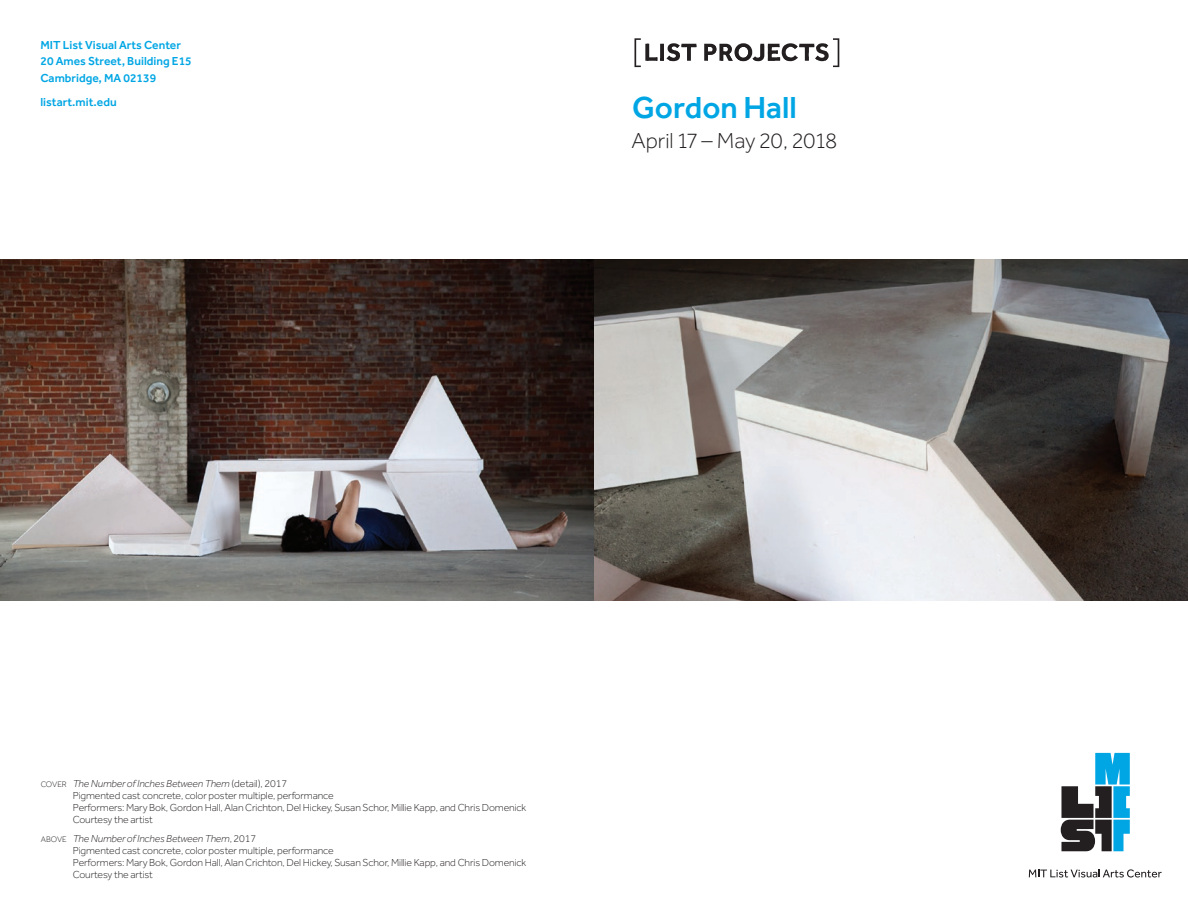
<style>
.page{position:relative;width:1188px;height:918px;background:#fff}
.page>*{position:absolute;margin:0;border:0;box-sizing:border-box;transform-origin:0 0}
.Text_panel_head{font:500 31.5px "Effra";color:#00a6e4}
.Front_cover_date{font:300 22.5px "Effra";color:#231f20}
.t1{font:500 12px/16.5px "Effra";color:#00a6e4}
.t2{font:300 10.5px/12px "Effra";letter-spacing:-.01em;color:#231f20}
.s1{font-size:8.25px}
.s2{font-style:italic}
</style>
<div class="page">
<svg style="left:634px;top:38px;width:205px;height:29px"></svg>
<img style="left:0;top:260px;width:1188px;height:340px">
<svg style="left:1061px;top:753px;width:69px;height:98px"></svg>
<svg style="left:1029px;top:869px;width:133px;height:9px"></svg>
<p class="t1" style="left:40px;top:36px;width:153px">MIT List Visual Arts Center<br>20 Ames Street, Building E15<br>Cambridge, MA 02139</p>
<p class="t1" style="left:40px;top:93px;width:78px">listart.mit.edu</p>
<p class="Text_panel_head" style="left:632px;top:89px;width:166px">Gordon Hall</p>
<p class="Front_cover_date" style="left:631px;top:128px;width:207px">April 17 – May 20, 2018</p>
<p class="t2" style="left:73px;top:777px;width:455px;text-indent:-32px"><span class="s1">COVER</span> <span class="s2">The Number of Inches Between Them</span> (detail), 2017<br>Pigmented cast concrete, color poster multiple, performance<br>Performers: Mary Bok, Gordon Hall, Alan Crichton, Del Hickey, Susan Schor, Millie Kapp, and Chris Domenick Courtesy the artist</p>
<p class="t2" style="left:73px;top:832px;width:455px;text-indent:-32px"><span class="s1">ABOVE</span> <span class="s2">The Number of Inches Between Them</span>, 2017<br>Pigmented cast concrete, color poster multiple, performance<br>Performers: Mary Bok, Gordon Hall, Alan Crichton, Del Hickey, Susan Schor, Millie Kapp, and Chris Domenick Courtesy the artist</p>
</div>
